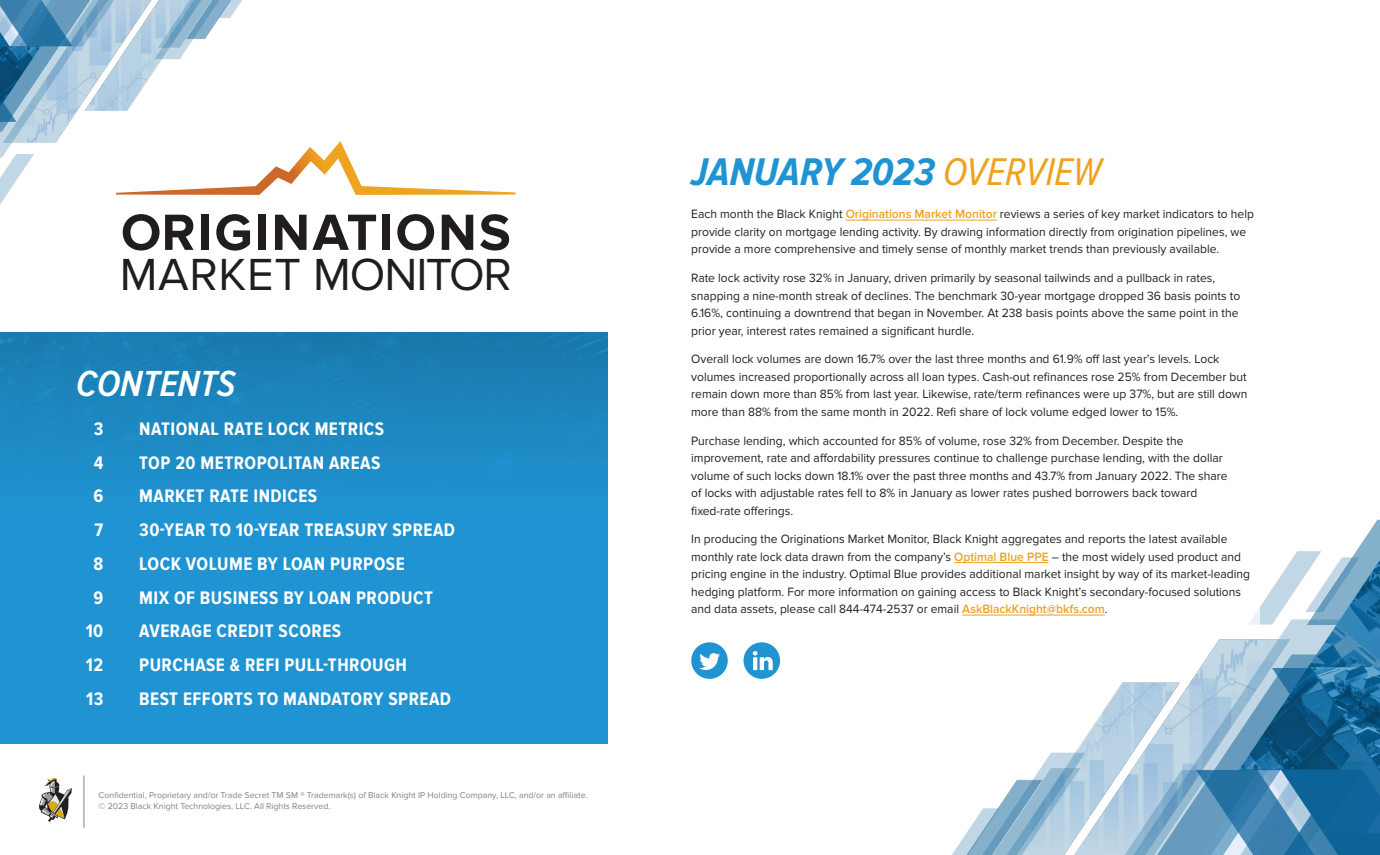
<style>
.page{position:relative;width:1380px;height:855px;background:#fff}
.page>*{position:absolute;margin:0;border:0;box-sizing:border-box;transform-origin:0 0}
.t1{font:700 52.75px "Proxima Nova";letter-spacing:.045em;color:#211d1e}
.t2{font:46.62px "Proxima Nova";letter-spacing:-.025em;color:#211d1e}
.t3{font:italic 700 40px "Proxima Nova Cond";color:#2094d2}
.t4{font:italic 600 37.62px "Proxima Nova Cond";color:#fff}
.t5{font:700 18.75px "Proxima Nova Cond";letter-spacing:.025em;color:#fff}
.t6{font:12.5px/17.5px "Proxima Nova";color:#231f20;scale:.96 1}
.t7{font:8.75px/11.2px "Proxima Nova";color:#808285}
.s1{font-weight:400;color:#eea21f}
.s2{font-weight:600;color:#eea21f}
</style>
<div class="page">
<img style="left:0;top:0;width:242px;height:205px">
<img style="left:952px;top:519px;width:428px;height:336px">
<svg style="left:39px;top:778px;width:33px;height:44px"></svg>
<hr style="left:83px;top:775px;width:1px;height:53px;background:#808285">
<div style="left:679px;top:203px;width:581px;height:435px;background:#fff"></div>
<hr style="left:846px;top:220px;width:151px;height:1px;background:#eea21f">
<hr style="left:954px;top:562px;width:95px;height:1px;background:#eea21f">
<hr style="left:962px;top:615px;width:143px;height:1px;background:#eea21f">
<div style="left:691px;top:642px;width:37px;height:37px;background:#2094d2;border-radius:50%"></div>
<svg style="left:699px;top:653px;width:21px;height:17px"></svg>
<div style="left:744px;top:642px;width:36px;height:37px;background:#2094d2;border-radius:50%"></div>
<svg style="left:753px;top:651px;width:20px;height:19px"></svg>
<div style="left:0;top:333px;width:608px;height:411px;background:linear-gradient(to bottom,#1c82b9,#229adb)"></div>
<svg style="left:116px;top:141px;width:400px;height:54px"></svg>
<p class="t1" style="left:121px;top:202px;width:391px">ORIGINATIONS</p>
<p class="t2" style="left:120px;top:248px;width:394px">MARKET MONITOR</p>
<p class="t4" style="left:76px;top:363px;width:161px">CONTENTS</p>
<p class="t5" style="left:94px;top:418px;width:11px">3</p>
<p class="t5" style="left:94px;top:452px;width:11px">4</p>
<p class="t5" style="left:94px;top:486px;width:11px">6</p>
<p class="t5" style="left:95px;top:520px;width:10px">7</p>
<p class="t5" style="left:94px;top:553px;width:11px">8</p>
<p class="t5" style="left:94px;top:587px;width:11px">9</p>
<p class="t5" style="left:86px;top:621px;width:19px">10</p>
<p class="t5" style="left:86px;top:655px;width:19px">12</p>
<p class="t5" style="left:86px;top:688px;width:19px">13</p>
<p class="t5" style="left:139px;top:418px;width:246px">NATIONAL RATE LOCK METRICS</p>
<p class="t5" style="left:139px;top:452px;width:243px">TOP 20 METROPOLITAN AREAS</p>
<p class="t5" style="left:139px;top:486px;width:180px">MARKET RATE INDICES</p>
<p class="t5" style="left:139px;top:520px;width:317px">30-YEAR TO 10-YEAR TREASURY SPREAD</p>
<p class="t5" style="left:139px;top:553px;width:267px">LOCK VOLUME BY LOAN PURPOSE</p>
<p class="t5" style="left:139px;top:587px;width:295px">MIX OF BUSINESS BY LOAN PRODUCT</p>
<p class="t5" style="left:139px;top:621px;width:204px">AVERAGE CREDIT SCORES</p>
<p class="t5" style="left:139px;top:655px;width:269px">PURCHASE &amp; REFI PULL-THROUGH</p>
<p class="t5" style="left:139px;top:688px;width:313px">BEST EFFORTS TO MANDATORY SPREAD</p>
<p class="t7" style="left:99px;top:790px;width:490px">Confidential, Proprietary and/or Trade Secret TM SM ® Trademark(s) of Black Knight IP Holding Company, LLC, and/or an affiliate. © 2023 Black Knight Technologies, LLC. All Rights Reserved.</p>
<p class="t3" style="left:691px;top:150px;width:412px">JANUARY 2023 <span class="s1">OVERVIEW</span></p>
<p class="t6" style="left:691px;top:206px;width:588px">Each month the Black Knight <span class="s2">Originations Market Monitor</span> reviews a series of key market indicators to help provide clarity on mortgage lending activity. By drawing information directly from origination pipelines, we provide a more comprehensive and timely sense of monthly market trends than previously available.</p>
<p class="t6" style="left:691px;top:269px;width:573px">Rate lock activity rose 32% in January, driven primarily by seasonal tailwinds and a pullback in rates, snapping a nine-month streak of declines. The benchmark 30-year mortgage dropped 36 basis points to 6.16%, continuing a downtrend that began in November. At 238 basis points above the same point in the prior year, interest rates remained a significant hurdle.</p>
<p class="t6" style="left:691px;top:351px;width:581px">Overall lock volumes are down 16.7% over the last three months and 61.9% off last year’s levels. Lock volumes increased proportionally across all loan types. Cash-out refinances rose 25% from December but remain down more than 85% from last year. Likewise, rate/term refinances were up 37%, but are still down more than 88% from the same month in 2022. Refi share of lock volume edged lower to 15%.</p>
<p class="t6" style="left:691px;top:432px;width:560px">Purchase lending, which accounted for 85% of volume, rose 32% from December. Despite the improvement, rate and affordability pressures continue to challenge purchase lending, with the dollar volume of such locks down 18.1% over the past three months and 43.7% from January 2022. The share of locks with adjustable rates fell to 8% in January as lower rates pushed borrowers back toward fixed‑rate offerings.</p>
<p class="t6" style="left:691px;top:531px;width:584px">In producing the Originations Market Monitor, Black Knight aggregates and reports the latest available monthly rate lock data drawn from the company’s <span class="s2">Optimal Blue PPE</span> – the most widely used product and pricing engine in the industry. Optimal Blue provides additional market insight by way of its market-leading hedging platform. For more information on gaining access to Black Knight’s secondary-focused solutions and data assets, please call 844-474-2537 or email <span class="s2">AskBlackKnight@bkfs.com</span>.</p>
</div>
